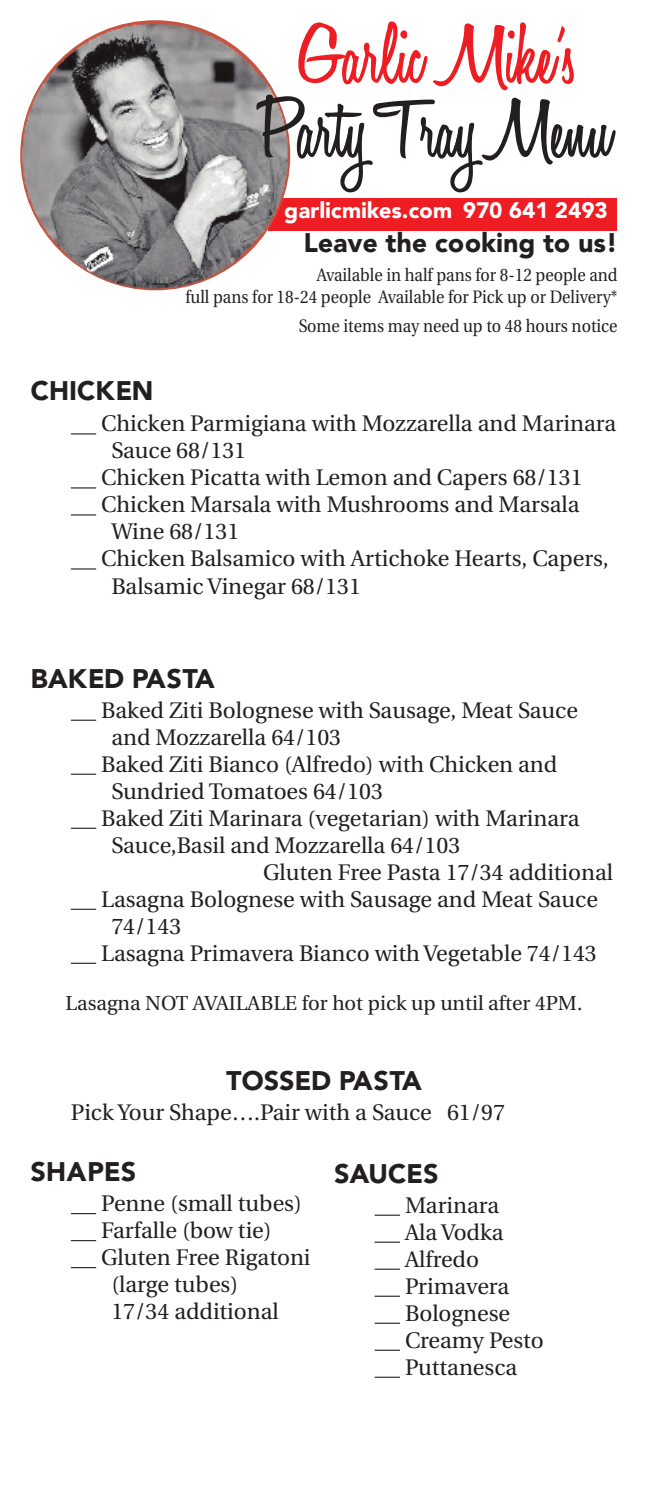
<style>
.page{position:relative;width:648px;height:1499px;background:#fff}
.page>*{position:absolute;margin:0;border:0;box-sizing:border-box;transform-origin:0 0}
.t1{font:600 90px "Honey Script";color:#231f20;scale:.95 1}
.t2{font:600 90px "Honey Script";color:#ee1d23}
.t3{font:900 27px "Avarkan";color:#231f20}
.t4{font:22.5px/27px "Utopia";color:#231f20}
.t5{font:900 22.5px "Avarkan";color:#fff}
.t6{font:20.25px "Utopia";color:#231f20}
.t7{font:18px/21.6px "Utopia";color:#231f20;text-align:right;scale:.9 1}
</style>
<div class="page">
<svg style="left:71px;top:433px;width:25px;height:1px"></svg>
<svg style="left:71px;top:487px;width:25px;height:1px"></svg>
<svg style="left:71px;top:514px;width:25px;height:1px"></svg>
<svg style="left:71px;top:568px;width:25px;height:1px"></svg>
<hr style="left:71px;top:719px;width:25px;height:2px;background:#231f20">
<hr style="left:71px;top:773px;width:25px;height:2px;background:#231f20">
<hr style="left:71px;top:827px;width:25px;height:2px;background:#231f20">
<hr style="left:71px;top:908px;width:25px;height:2px;background:#231f20">
<hr style="left:71px;top:962px;width:25px;height:2px;background:#231f20">
<svg style="left:71px;top:1213px;width:25px;height:1px"></svg>
<svg style="left:71px;top:1240px;width:25px;height:1px"></svg>
<svg style="left:71px;top:1267px;width:25px;height:1px"></svg>
<svg style="left:375px;top:1214px;width:25px;height:1px"></svg>
<svg style="left:375px;top:1241px;width:25px;height:1px"></svg>
<svg style="left:375px;top:1268px;width:25px;height:1px"></svg>
<svg style="left:375px;top:1295px;width:25px;height:1px"></svg>
<svg style="left:375px;top:1322px;width:25px;height:1px"></svg>
<svg style="left:375px;top:1349px;width:25px;height:1px"></svg>
<svg style="left:375px;top:1376px;width:25px;height:1px"></svg>
<div style="left:268px;top:198px;width:348px;height:32px;background:#ee1d23"></div>
<img style="left:20px;top:20px;width:270px;height:270px;border-radius:50%">
<h1 class="t2" style="left:298px;top:0;width:280px">Garlic Mike’s</h1>
<h1 class="t1" style="left:258px;top:74px;width:373px">PartyTrayMenu</h1>
<p class="t5" style="left:284px;top:201px;width:325px">garlicmikes.com 970 641 2493</p>
<p class="t3" style="left:303px;top:232px;width:316px">Leave the cooking to us!</p>
<p class="t7" style="left:185px;top:266px;width:482px">Available in half pans for 8-12 people and<br>full pans for 18-24 people Available for Pick up or Delivery*</p>
<p class="t7" style="left:299px;top:317px;width:356px">Some items may need up to 48 hours notice</p>
<p class="t3" style="left:30px;top:380px;width:124px">CHICKEN</p>
<p class="t4" style="left:101px;top:412px;width:516px">Chicken Parmigiana with Mozzarella and Marinara</p>
<p class="t4" style="left:111px;top:439px;width:136px">Sauce 68/131</p>
<p class="t4" style="left:101px;top:466px;width:483px">Chicken Picatta with Lemon and Capers 68/131</p>
<p class="t4" style="left:101px;top:493px;width:480px">Chicken Marsala with Mushrooms and Marsala</p>
<p class="t4" style="left:111px;top:520px;width:129px">Wine 68/131</p>
<p class="t4" style="left:101px;top:547px;width:509px">Chicken Balsamico with Artichoke Hearts, Capers,</p>
<p class="t4" style="left:111px;top:574px;width:251px">Balsamic Vinegar 68/131</p>
<p class="t3" style="left:30px;top:667px;width:186px">BAKED PASTA</p>
<p class="t4" style="left:101px;top:698px;width:478px">Baked Ziti Bolognese with Sausage, Meat Sauce</p>
<p class="t4" style="left:111px;top:725px;width:231px">and Mozzarella 64/103</p>
<p class="t4" style="left:101px;top:752px;width:458px">Baked Ziti Bianco (Alfredo) with Chicken and</p>
<p class="t4" style="left:111px;top:779px;width:273px">Sundried Tomatoes 64/103</p>
<p class="t4" style="left:101px;top:806px;width:480px">Baked Ziti Marinara (vegetarian) with Marinara</p>
<p class="t4" style="left:111px;top:833px;width:350px">Sauce,Basil and Mozzarella 64/103</p>
<p class="t4" style="left:263px;top:860px;width:351px">Gluten Free Pasta 17/34 additional</p>
<p class="t4" style="left:101px;top:887px;width:498px">Lasagna Bolognese with Sausage and Meat Sauce</p>
<p class="t4" style="left:111px;top:914px;width:71px">74/143</p>
<p class="t4" style="left:101px;top:941px;width:497px">Lasagna Primavera Bianco with Vegetable 74/143</p>
<p class="t6" style="left:66px;top:995px;width:518px">Lasagna NOT AVAILABLE for hot pick up until after 4PM.</p>
<p class="t3" style="left:226px;top:1069px;width:197px">TOSSED PASTA</p>
<p class="t4" style="left:71px;top:1101px;width:436px">Pick Your Shape….Pair with a Sauce 61/97</p>
<p class="t3" style="left:30px;top:1160px;width:107px">SHAPES</p>
<p class="t4" style="left:101px;top:1191px;width:202px">Penne (small tubes)</p>
<p class="t4" style="left:101px;top:1218px;width:172px">Farfalle (bow tie)</p>
<p class="t4" style="left:101px;top:1245px;width:211px">Gluten Free Rigatoni</p>
<p class="t4" style="left:111px;top:1272px;width:128px">(large tubes)</p>
<p class="t4" style="left:111px;top:1299px;width:169px">17/34 additional</p>
<p class="t3" style="left:334px;top:1162px;width:106px">SAUCES</p>
<p class="t4" style="left:405px;top:1193px;width:140px">Marinara<br>Ala Vodka<br>Alfredo<br>Primavera<br>Bolognese<br>Creamy Pesto<br>Puttanesca</p>
</div>
